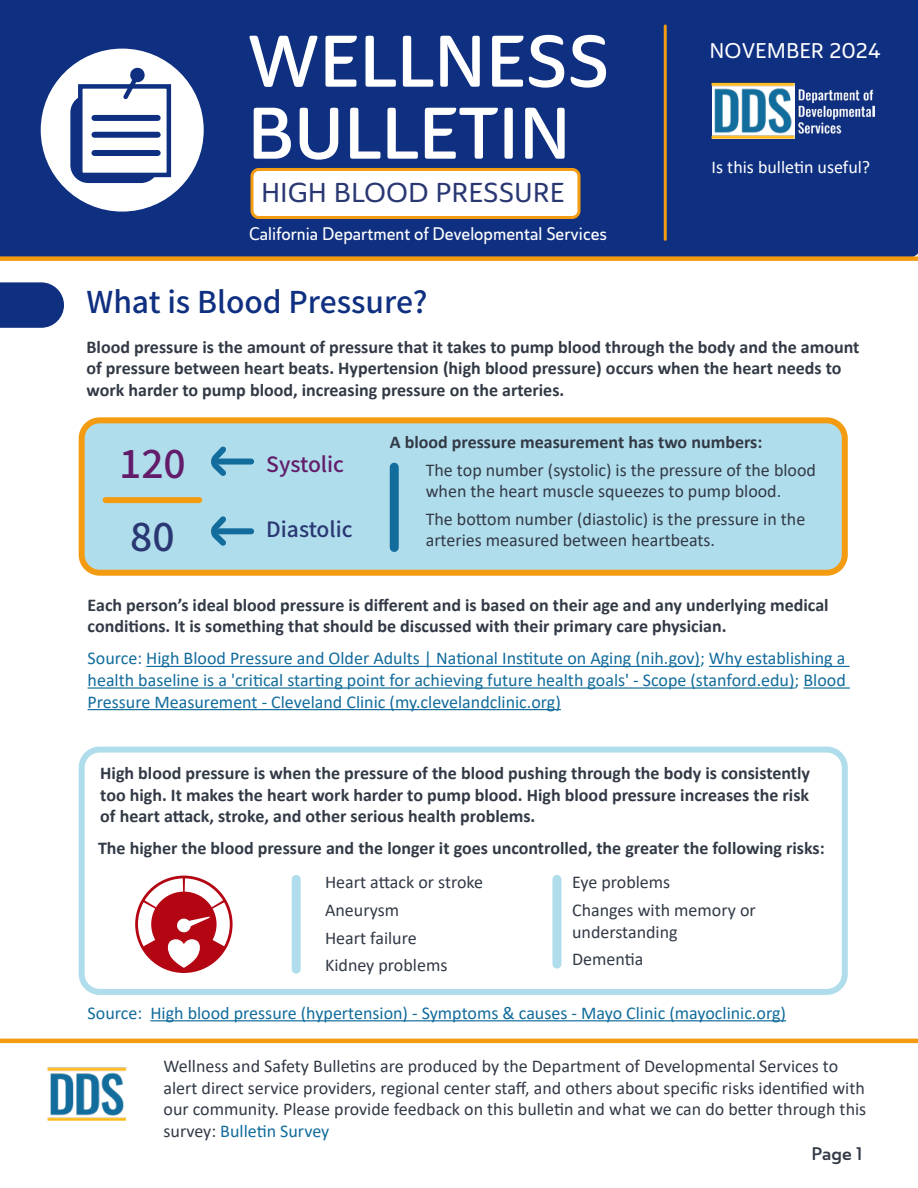
<style>
.page{position:relative;width:918px;height:1188px;background:#fff}
.page>*{position:absolute;margin:0;border:0;box-sizing:border-box;transform-origin:0 0}
.t1{font:72px/72px "Ainslie Sans Nor Dem";color:#fff}
.miniheader{font:500 39px "Noto Sans CJ Kkr";color:#621c69}
.miniheader-2{font:500 39px "Noto Sans CJ Kkr";color:#293773}
.t2{font:500 30px "Noto Sans CJ Kkr";color:#0f3081}
.t3{font:27px "Ainslie Sans Nor Med";color:#293773}
.t4{font:21px "Ainslie Sans Nor Med";color:#fff}
.miniheader-3{font:500 21px "Noto Sans CJ Kkr";color:#293773}
.miniheader-4{font:500 21px "Noto Sans CJ Kkr";color:#621c69}
.Copy_BOLD_12pt{font:700 18px/21.6px "Calibri";color:#323a46}
.source{font:18px/21.6px "Calibri";color:#126c9c}
.Copy_BOLD{font:18px/21.6px "Calibri";color:#323a46}
.basic_copy{font:18px/21.6px "Calibri";color:#323a46}
.Copy_BOLD-2{font:700 18px/21.6px "Calibri";color:#323a46;text-align:justify}
.t5{font:18px "Ainslie Sans Con Med";color:#fff}
.survey{font:18px "Calibri";color:#fff}
.t6{font:18px "Ainslie Sans Nor Dem";color:#323a46}
.s1{color:#126c9c}
</style>
<div class="page">
<div style="left:0;top:0;width:918px;height:256px;background:#0f3081"></div>
<div style="left:82px;top:420px;width:763px;height:153px;background:#b0ddec;border-radius:18px"></div>
<div style="left:79px;top:417px;width:769px;height:159px;border:6px solid #f39c11;border-radius:18px"></div>
<hr style="left:0;top:1039px;width:918px;height:4px;background:#f39c11">
<div style="left:252px;top:169px;width:327px;height:48px;background:#fff;border-radius:7px"></div>
<div style="left:250px;top:168px;width:330px;height:51px;border:3px solid #f39c11;border-radius:7px"></div>
<img style="left:47px;top:1067px;width:80px;height:53px">
<img style="left:712px;top:82px;width:163px;height:57px">
<hr style="left:146px;top:666px;width:554px;height:1px;background:#126c9c">
<hr style="left:709px;top:666px;width:141px;height:1px;background:#126c9c">
<hr style="left:88px;top:687px;width:707px;height:2px;background:#126c9c">
<hr style="left:803px;top:687px;width:47px;height:2px;background:#126c9c">
<hr style="left:88px;top:709px;width:473px;height:1px;background:#126c9c">
<svg style="left:0;top:256px;width:918px;height:5px;background:#e0941d"></svg>
<hr style="left:664px;top:26px;width:3px;height:213px;background:#f39c11">
<div style="left:41px;top:49px;width:163px;height:163px;background:#fff;border-radius:50%"></div>
<div style="left:70px;top:95px;width:89px;height:88px;background:#0f3081;border-radius:18px"></div>
<div style="left:78px;top:84px;width:93px;height:93px;background:#fff;border:4px solid #0f3081"></div>
<div style="left:94px;top:115px;width:64px;height:6px;background:#0f3081"></div>
<div style="left:94px;top:132px;width:64px;height:6px;background:#0f3081"></div>
<div style="left:94px;top:150px;width:64px;height:6px;background:#0f3081"></div>
<svg style="left:120px;top:67px;width:26px;height:33px"></svg>
<svg style="left:0;top:282px;width:64px;height:46px;background:#24428c"></svg>
<div style="left:390px;top:467px;width:9px;height:81px;background:#126c9c"></div>
<div style="left:106px;top:497px;width:93px;height:6px;background:#f39c11"></div>
<div style="left:220px;top:459px;width:31px;height:6px;background:#126c9c"></div>
<svg style="left:211px;top:446px;width:21px;height:30px"></svg>
<div style="left:220px;top:528px;width:31px;height:6px;background:#126c9c"></div>
<svg style="left:211px;top:516px;width:21px;height:30px"></svg>
<div style="left:79px;top:747px;width:769px;height:248px;border:6px solid #b0ddec;border-radius:18px"></div>
<div style="left:135px;top:876px;width:98px;height:97px;background:#b30512;border-radius:50%"></div>
<svg style="left:138px;top:878px;width:92px;height:90px"></svg>
<div style="left:292px;top:879px;width:9px;height:90px;background:#b0ddec"></div>
<div style="left:552px;top:879px;width:9px;height:85px;background:#b0ddec"></div>
<hr style="left:150px;top:1020px;width:636px;height:1px;background:#126c9c">
<h1 class="t1" style="left:248px;top:27px;width:363px">WELLNESS<br>BULLETIN</h1>
<h2 class="t3" style="left:261px;top:176px;width:305px">HIGH BLOOD PRESSURE</h2>
<h3 class="t5" style="left:249px;top:223px;width:359px">California Department of Developmental Services</h3>
<p class="t4" style="left:710px;top:38px;width:173px">NOVEMBER 2024</p>
<p class="survey" style="left:712px;top:155px;width:160px">Is this bulletin useful?</p>
<h3 class="t2" style="left:87px;top:285px;width:343px">What is Blood Pressure?</h3>
<p class="Copy_BOLD_12pt" style="left:87px;top:336px;width:774px">Blood pressure is the amount of pressure that it takes to pump blood through the body and the amount of pressure between heart beats. Hypertension (high blood pressure) occurs when the heart needs to work harder to pump blood, increasing pressure on the arteries.</p>
<p class="Copy_BOLD_12pt" style="left:390px;top:431px;width:374px">A blood pressure measurement has two numbers:</p>
<p class="basic_copy" style="left:426px;top:458px;width:392px">The top number (systolic) is the pressure of the blood when the heart muscle squeezes to pump blood.</p>
<p class="basic_copy" style="left:426px;top:508px;width:381px">The bottom number (diastolic) is the pressure in the</p>
<p class="miniheader" style="left:119px;top:442px;width:68px">120</p>
<p class="miniheader-4" style="left:266px;top:453px;width:79px">Systolic</p>
<p class="miniheader-3" style="left:266px;top:518px;width:88px">Diastolic</p>
<p class="miniheader-2" style="left:130px;top:515px;width:46px">80</p>
<p class="basic_copy" style="left:426px;top:529px;width:291px">arteries measured between heartbeats.</p>
<p class="Copy_BOLD_12pt" style="left:88px;top:594px;width:743px">Each person’s ideal blood pressure is different and is based on their age and any underlying medical conditions. It is something that should be discussed with their primary care physician.</p>
<p class="source" style="left:88px;top:647px;width:759px">Source: High Blood Pressure and Older Adults | National Institute on Aging (nih.gov); Why establishing a</p>
<p class="source" style="left:88px;top:669px;width:760px">health baseline is a 'critical starting point for achieving future health goals' - Scope (stanford.edu); Blood<br>Pressure Measurement - Cleveland Clinic (my.clevelandclinic.org)</p>
<p class="Copy_BOLD-2" style="left:100px;top:762px;width:711px">High blood pressure is when the pressure of the blood pushing through the body is consistently too high. It makes the heart work harder to pump blood. High blood pressure increases the risk of heart attack, stroke, and other serious health problems.</p>
<p class="Copy_BOLD_12pt" style="left:98px;top:837px;width:728px">The higher the blood pressure and the longer it goes uncontrolled, the greater the following risks:</p>
<p class="basic_copy" style="left:325px;top:871px;width:160px">Heart attack or stroke</p>
<p class="basic_copy" style="left:325px;top:899px;width:76px">Aneurysm</p>
<p class="basic_copy" style="left:325px;top:926px;width:93px">Heart failure</p>
<p class="basic_copy" style="left:325px;top:954px;width:124px">Kidney problems</p>
<p class="basic_copy" style="left:572px;top:871px;width:100px">Eye problems</p>
<p class="basic_copy" style="left:572px;top:899px;width:185px">Changes with memory or understanding</p>
<p class="basic_copy" style="left:572px;top:948px;width:73px">Dementia</p>
<p class="source" style="left:88px;top:1002px;width:700px">Source: High blood pressure (hypertension) - Symptoms &amp; causes - Mayo Clinic (mayoclinic.org)</p>
<p class="Copy_BOLD" style="left:164px;top:1055px;width:704px">Wellness and Safety Bulletins are produced by the Department of Developmental Services to alert direct service providers, regional center staff, and others about specific risks identified with our community. Please provide feedback on this bulletin and what we can do better through this survey: <span class="s1">Bulletin Survey</span></p>
<p class="t6" style="left:812px;top:1143px;width:52px">Page 1</p>
</div>
